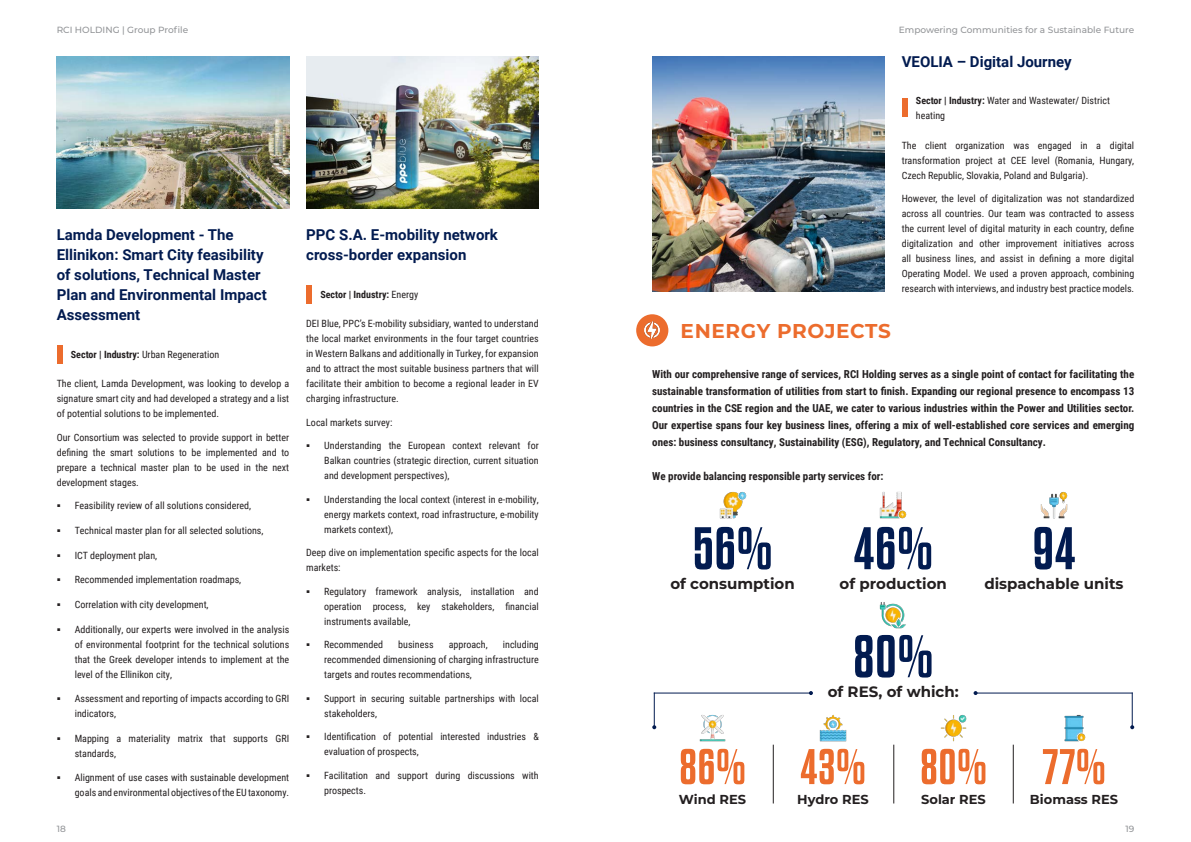
<style>
.page{position:relative;width:1191px;height:842px;background:#fff}
.page>*{position:absolute;margin:0;border:0;box-sizing:border-box;transform-origin:0 0}
.Paragraph_Style_1{font:700 60px "Dharma Gothic E";letter-spacing:.03em;color:#021b50}
.Paragraph_Style_1-2{font:700 50px "Dharma Gothic E";letter-spacing:.03em;color:#ec6c2d}
.Paragraph_Style_1-3{font:700 20px "Montserrat";letter-spacing:.03em;color:#ec6c2d}
.Paragraph_Style_1-4{font:700 15px/20px "Roboto";color:#021b50}
.Paragraph_Style_1-5{font:700 15px "Montserrat";color:#231f20}
.Paragraph_Style_1-6{font:700 13px "Montserrat";color:#231f20}
.Paragraph_Style_1-7{font:700 11px/17px "Roboto Condensed";color:#231f20;text-align:justify}
.Paragraph_Style_1-8{font:10px/15px "Roboto Condensed";color:#231f20;text-align:justify}
.Paragraph_Style_1-9{font:700 10px "Roboto Condensed";color:#231f20}
.t1{font:500 9px "Montserrat";color:#939598}
.s1{font-weight:700}
.s2{font-family:"Lato"}
.s3{font-weight:400}
</style>
<div class="page">
<div style="left:901px;top:99px;width:6px;height:18px;background:#ec6c2d"></div>
<div style="left:57px;top:345px;width:5px;height:19px;background:#ec6c2d"></div>
<img style="left:57px;top:57px;width:232px;height:151px">
<div style="left:306px;top:286px;width:6px;height:18px;background:#ec6c2d"></div>
<img style="left:306px;top:57px;width:233px;height:151px">
<img style="left:652px;top:57px;width:232px;height:235px">
<div style="left:636px;top:314px;width:32px;height:32px;background:#ec6c2d;border-radius:50%"></div>
<img style="left:644px;top:322px;width:16px;height:17px">
<hr style="left:772px;top:745px;width:1px;height:58px;background:#231f20">
<hr style="left:893px;top:745px;width:1px;height:58px;background:#231f20">
<hr style="left:1012px;top:745px;width:1px;height:58px;background:#231f20">
<img style="left:719px;top:492px;width:28px;height:27px">
<img style="left:879px;top:492px;width:28px;height:27px">
<img style="left:1040px;top:492px;width:28px;height:27px">
<img style="left:879px;top:602px;width:27px;height:27px">
<img style="left:699px;top:715px;width:27px;height:27px">
<img style="left:819px;top:714px;width:28px;height:28px">
<img style="left:940px;top:715px;width:27px;height:27px">
<img style="left:1064px;top:715px;width:22px;height:27px">
<hr style="left:654px;top:692px;width:1px;height:35px;background:#021b50">
<svg style="left:652px;top:725px;width:4px;height:4px"></svg>
<hr style="left:654px;top:692px;width:157px;height:1px;background:#021b50">
<svg style="left:809px;top:691px;width:4px;height:4px"></svg>
<hr style="left:1131px;top:692px;width:1px;height:35px;background:#021b50">
<svg style="left:1130px;top:725px;width:4px;height:4px"></svg>
<hr style="left:975px;top:692px;width:157px;height:1px;background:#021b50">
<svg style="left:973px;top:691px;width:4px;height:4px"></svg>
<p class="t1" style="left:57px;top:23px;width:133px">RCI HOLDING | Group Profile</p>
<p class="t1" style="left:899px;top:23px;width:237px">Empowering Communities for a Sustainable Future</p>
<p class="Paragraph_Style_1-4" style="left:57px;top:225px;width:212px">Lamda Development - The<br>Ellinikon: Smart City feasibility of solutions, Technical Master<br>Plan and Environmental Impact<br>Assessment</p>
<p class="Paragraph_Style_1-8" style="left:71px;top:347px;width:150px"><span class="s1">Sector | Industry:</span> Urban Regeneration</p>
<p class="Paragraph_Style_1-8" style="left:57px;top:376px;width:234px">The client, Lamda Development, was looking to develop a signature smart city and had developed a strategy and a list of potential solutions to be implemented.</p>
<p class="Paragraph_Style_1-8" style="left:57px;top:429px;width:234px">Our Consortium was selected to provide support in better defining the smart solutions to be implemented and to prepare a technical master plan to be used in the next development stages.</p>
<p class="Paragraph_Style_1-8" style="left:57px;top:498px;width:196px"><span class="s2">▪</span> Feasibility review of all solutions considered,</p>
<p class="Paragraph_Style_1-8" style="left:57px;top:522px;width:208px"><span class="s2">▪</span> Technical master plan for all selected solutions,</p>
<p class="Paragraph_Style_1-8" style="left:57px;top:547px;width:102px"><span class="s2">▪</span> ICT deployment plan,</p>
<p class="Paragraph_Style_1-8" style="left:57px;top:572px;width:186px"><span class="s2">▪</span> Recommended implementation roadmaps,</p>
<p class="Paragraph_Style_1-8" style="left:57px;top:596px;width:153px"><span class="s2">▪</span> Correlation with city development,</p>
<p class="Paragraph_Style_1-8" style="left:75px;top:621px;width:216px;text-indent:-18px"><span class="s2">▪</span> Additionally, our experts were involved in the analysis of environmental footprint for the technical solutions that the Greek developer intends to implement at the level of the Ellinikon city,</p>
<p class="Paragraph_Style_1-8" style="left:75px;top:691px;width:216px;text-indent:-18px"><span class="s2">▪</span> Assessment and reporting of impacts according to GRI indicators,</p>
<p class="Paragraph_Style_1-8" style="left:75px;top:730px;width:216px;text-indent:-18px"><span class="s2">▪</span> Mapping a materiality matrix that supports GRI standards,</p>
<p class="Paragraph_Style_1-8" style="left:57px;top:770px;width:234px;text-align:right"><span class="s2">▪</span> Alignment of use cases with sustainable development goals and environmental objectives of the EU taxonomy.</p>
<p class="Paragraph_Style_1-4" style="left:306px;top:225px;width:193px">PPC S.A. E-mobility network cross-border expansion</p>
<p class="Paragraph_Style_1-9" style="left:320px;top:288px;width:99px">Sector | Industry: <span class="s3">Energy</span></p>
<p class="Paragraph_Style_1-8" style="left:306px;top:316px;width:234px">DEI Blue, PPC’s E-mobility subsidiary, wanted to understand the local market environments in the four target countries in Western Balkans and additionally in Turkey, for expansion and to attract the most suitable business partners that will facilitate their ambition to become a regional leader in EV charging infrastructure.</p>
<p class="Paragraph_Style_1-8" style="left:306px;top:414px;width:88px">Local markets survey:</p>
<p class="Paragraph_Style_1-8" style="left:324px;top:438px;width:216px;text-indent:-18px"><span class="s2">▪</span> Understanding the European context relevant for Balkan countries (strategic direction, current situation and development perspectives),</p>
<p class="Paragraph_Style_1-8" style="left:324px;top:491px;width:216px;text-indent:-18px"><span class="s2">▪</span> Understanding the local context (interest in e-mobility, energy markets context, road infrastructure, e-mobility markets context),</p>
<p class="Paragraph_Style_1-8" style="left:306px;top:545px;width:234px">Deep dive on implementation specific aspects for the local markets:</p>
<p class="Paragraph_Style_1-8" style="left:324px;top:583px;width:216px;text-indent:-18px"><span class="s2">▪</span> Regulatory framework analysis, installation and operation process, key stakeholders, financial instruments available,</p>
<p class="Paragraph_Style_1-8" style="left:306px;top:637px;width:78px"><span class="s2">▪</span> Recommended</p>
<p class="Paragraph_Style_1-8" style="left:398px;top:637px;width:37px">business</p>
<p class="Paragraph_Style_1-8" style="left:449px;top:637px;width:40px">approach,</p>
<p class="Paragraph_Style_1-8" style="left:324px;top:637px;width:216px;text-indent:179px">including recommended dimensioning of charging infrastructure targets and routes recommendations,</p>
<p class="Paragraph_Style_1-8" style="left:324px;top:690px;width:216px;text-indent:-18px"><span class="s2">▪</span> Support in securing suitable partnerships with local stakeholders,</p>
<p class="Paragraph_Style_1-8" style="left:324px;top:729px;width:216px;text-indent:-18px"><span class="s2">▪</span> Identification of potential interested industries &amp; evaluation of prospects,</p>
<p class="Paragraph_Style_1-8" style="left:324px;top:767px;width:216px;text-indent:-18px"><span class="s2">▪</span> Facilitation and support during discussions with prospects.</p>
<p class="Paragraph_Style_1-4" style="left:901px;top:51px;width:172px">VEOLIA – Digital Journey</p>
<p class="Paragraph_Style_1-8" style="left:916px;top:93px;width:195px"><span class="s1">Sector | Industry:</span> Water and Wastewater/ District heating</p>
<p class="Paragraph_Style_1-8" style="left:901px;top:137px;width:234px">The client organization was engaged in a digital transformation project at CEE level (Romania, Hungary, Czech Republic, Slovakia, Poland and Bulgaria).</p>
<p class="Paragraph_Style_1-8" style="left:901px;top:191px;width:234px">However, the level of digitalization was not standardized across all countries. Our team was contracted to assess the current level of digital maturity in each country, define digitalization and other improvement initiatives across all business lines, and assist in defining a more digital Operating Model. We used a proven approach, combining research with interviews, and industry best practice models.</p>
<p class="Paragraph_Style_1-3" style="left:680px;top:316px;width:212px">ENERGY PROJECTS</p>
<p class="Paragraph_Style_1-7" style="left:652px;top:365px;width:483px">With our comprehensive range of services, RCI Holding serves as a single point of contact for facilitating the sustainable transformation of utilities from start to finish. Expanding our regional presence to encompass 13 countries in the CSE region and the UAE, we cater to various industries within the Power and Utilities sector.<br>Our expertise spans four key business lines, offering a mix of well-established core services and emerging ones: business consultancy, Sustainability (ESG), Regulatory, and Technical Consultancy.</p>
<p class="Paragraph_Style_1-7" style="left:652px;top:467px;width:233px">We provide balancing responsible party services for:</p>
<p class="Paragraph_Style_1" style="left:693px;top:518px;width:80px">56%</p>
<p class="Paragraph_Style_1-5" style="left:670px;top:573px;width:126px">of consumption</p>
<p class="Paragraph_Style_1" style="left:854px;top:518px;width:80px">46%</p>
<p class="Paragraph_Style_1-5" style="left:839px;top:573px;width:109px">of production</p>
<p class="Paragraph_Style_1" style="left:853px;top:626px;width:81px">80%</p>
<p class="Paragraph_Style_1-5" style="left:827px;top:681px;width:132px">of RES, of which:</p>
<p class="Paragraph_Style_1" style="left:1033px;top:518px;width:43px">94</p>
<p class="Paragraph_Style_1-5" style="left:984px;top:573px;width:141px">dispachable units</p>
<p class="Paragraph_Style_1-2" style="left:679px;top:741px;width:67px">86%</p>
<p class="Paragraph_Style_1-6" style="left:679px;top:790px;width:69px">Wind RES</p>
<p class="Paragraph_Style_1-2" style="left:800px;top:741px;width:66px">43%</p>
<p class="Paragraph_Style_1-6" style="left:797px;top:790px;width:73px">Hydro RES</p>
<p class="Paragraph_Style_1-2" style="left:920px;top:741px;width:67px">80%</p>
<p class="Paragraph_Style_1-6" style="left:921px;top:790px;width:66px">Solar RES</p>
<p class="Paragraph_Style_1-2" style="left:1042px;top:741px;width:64px">77%</p>
<p class="Paragraph_Style_1-6" style="left:1030px;top:790px;width:90px">Biomass RES</p>
<p class="t1" style="left:57px;top:823px;width:11px">18</p>
<p class="t1" style="left:1125px;top:823px;width:10px">19</p>
</div>
